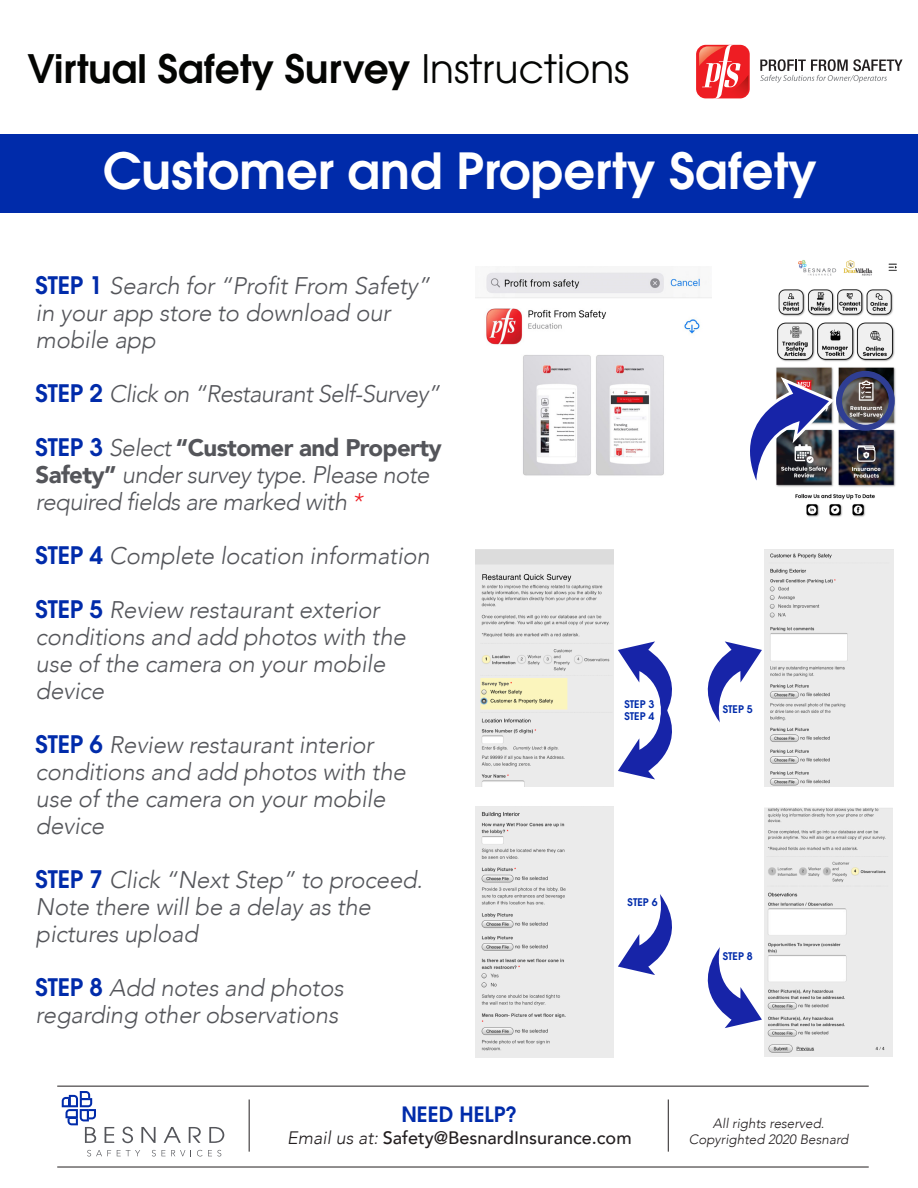
<style>
.page{position:relative;width:918px;height:1188px;background:#fff}
.page>*{position:absolute;margin:0;border:0;box-sizing:border-box;transform-origin:0 0}
.t1{font:600 49.5px "Avant Garde";color:#fff}
.t2{font:600 39px "Avant Garde";color:#040503}
.t3{font:italic 300 24px/27px "Avenir";letter-spacing:-.01em;color:#54555a}
.t4{font:italic 300 24px "Avenir";letter-spacing:-.03em;color:#54555a}
.t5{font:600 21px "Avant Garde";color:#002baa}
.t6{font:500 18px "Avenir";color:#231f20}
.t7{font:italic 300 13.5px "Avenir";color:#231f20}
.t8{font:600 10.5px "Avant Garde";color:#002baa}
.s1{font-weight:400}
.s2{font-family:"Avant Garde";font-weight:600;font-style:normal;color:#002baa}
.s3{font-weight:900;font-style:normal}
.s4{color:#ee1d23}
.s5{font-weight:300;font-style:italic}
</style>
<div class="page">
<hr style="left:57px;top:1086px;width:812px;height:1px;background:#231f20">
<hr style="left:57px;top:1167px;width:812px;height:1px;background:#231f20">
<hr style="left:249px;top:1100px;width:1px;height:52px;background:#231f20">
<hr style="left:668px;top:1100px;width:1px;height:52px;background:#231f20">
<svg style="left:105px;top:1127px;width:9px;height:16px"></svg>
<svg style="left:122px;top:1127px;width:11px;height:16px"></svg>
<svg style="left:141px;top:1127px;width:15px;height:16px"></svg>
<svg style="left:164px;top:1127px;width:17px;height:16px"></svg>
<svg style="left:189px;top:1127px;width:12px;height:16px"></svg>
<svg style="left:209px;top:1127px;width:15px;height:16px"></svg>
<svg style="left:62px;top:1091px;width:34px;height:52px"></svg>
<svg style="left:87px;top:1150px;width:24px;height:6px"></svg>
<svg style="left:117px;top:1150px;width:23px;height:6px"></svg>
<svg style="left:152px;top:1150px;width:4px;height:6px"></svg>
<svg style="left:162px;top:1150px;width:23px;height:6px"></svg>
<svg style="left:197px;top:1150px;width:24px;height:6px"></svg>
<div style="left:0;top:135px;width:918px;height:78px;background:#002baa"></div>
<img style="left:776px;top:260px;width:121px;height:257px">
<img style="left:476px;top:549px;width:138px;height:238px">
<img style="left:764px;top:550px;width:129px;height:236px">
<img style="left:476px;top:807px;width:138px;height:250px">
<img style="left:764px;top:807px;width:129px;height:250px">
<div style="left:836px;top:371px;width:59px;height:60px;border:6px solid #2f3e93;border-radius:50%"></div>
<svg style="left:750px;top:376px;width:87px;height:124px"></svg>
<svg style="left:618px;top:894px;width:144px;height:134px"></svg>
<svg style="left:618px;top:641px;width:144px;height:138px"></svg>
<div style="left:696px;top:45px;width:54px;height:53px;background:#ee1d23;border-radius:10px"></div>
<svg style="left:702px;top:45px;width:39px;height:54px"></svg>
<img style="left:699px;top:46px;width:26px;height:20px">
<img style="left:721px;top:75px;width:27px;height:22px">
<svg style="left:760px;top:59px;width:143px;height:24px"></svg>
<img style="left:476px;top:272px;width:236px;height:204px">
<p class="t2" style="left:27px;top:43px;width:603px">Virtual Safety Survey <span class="s1">Instructions</span></p>
<p class="t1" style="left:103px;top:138px;width:716px">Customer and Property Safety</p>
<p class="t3" style="left:36px;top:273px;width:396px"><span class="s2">STEP 1</span> Search for “Profit From Safety” in your app store to download our mobile app</p>
<p class="t4" style="left:36px;top:380px;width:406px"><span class="s2">STEP 2</span> Click on “Restaurant Self-Survey”</p>
<p class="t3" style="left:36px;top:435px;width:408px"><span class="s2">STEP 3</span> Select <span class="s3">“Customer and Property<br>Safety”</span> under survey type. Please note required fields are marked with <span class="s4">*</span></p>
<p class="t3" style="left:36px;top:543px;width:396px"><span class="s2">STEP 4</span> Complete location information</p>
<p class="t3" style="left:36px;top:597px;width:372px"><span class="s2">STEP 5</span> Review restaurant exterior conditions and add photos with the use of the camera on your mobile device</p>
<p class="t3" style="left:36px;top:732px;width:372px"><span class="s2">STEP 6</span> Review restaurant interior conditions and add photos with the use of the camera on your mobile device</p>
<p class="t3" style="left:36px;top:867px;width:389px"><span class="s2">STEP 7</span> Click “Next Step” to proceed.<br>Note there will be a delay as the pictures upload</p>
<p class="t3" style="left:36px;top:975px;width:309px"><span class="s2">STEP 8</span> Add notes and photos regarding other observations</p>
<p class="t8" style="left:624px;top:697px;width:32px">STEP 3</p>
<p class="t8" style="left:624px;top:710px;width:32px">STEP 4</p>
<p class="t8" style="left:628px;top:895px;width:32px">STEP 6</p>
<p class="t5" style="left:401px;top:1101px;width:117px">NEED HELP?</p>
<p class="t6" style="left:287px;top:1122px;width:346px"><span class="s5">Email us at:</span> Safety@BesnardInsurance.com</p>
<p class="t8" style="left:723px;top:702px;width:32px">STEP 5</p>
<p class="t8" style="left:723px;top:950px;width:32px">STEP 8</p>
<p class="t7" style="left:713px;top:1115px;width:113px">All rights reserved.</p>
<p class="t7" style="left:689px;top:1131px;width:161px">Copyrighted 2020 Besnard</p>
</div>
